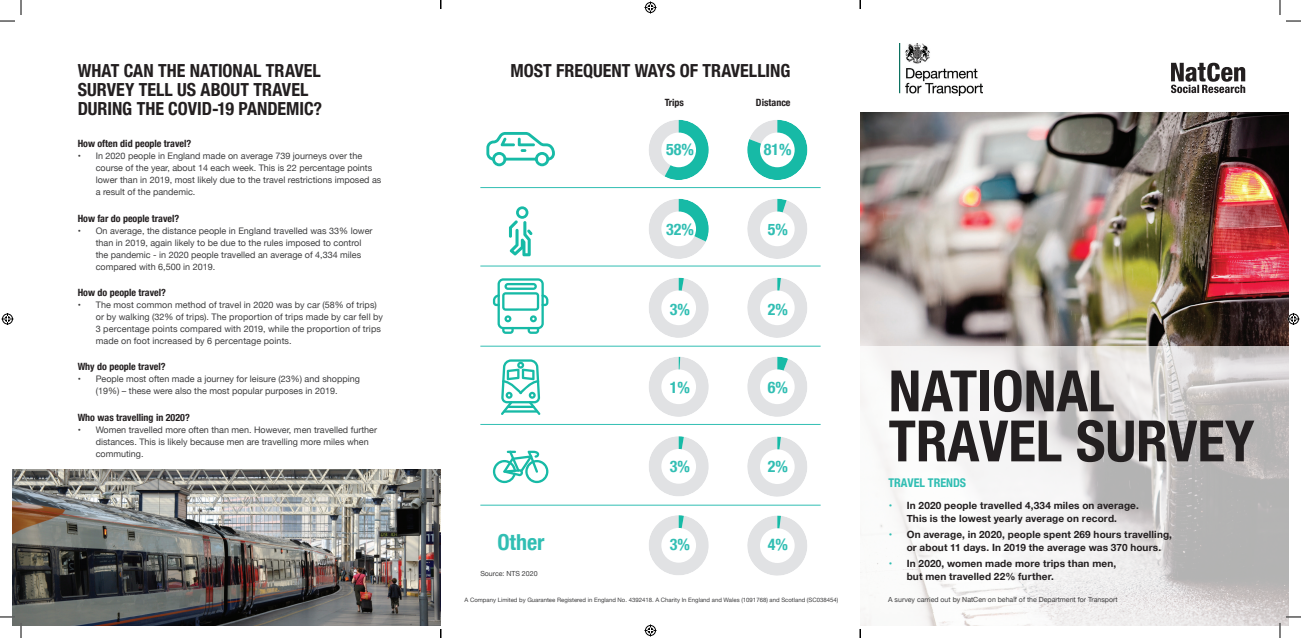
<style>
.page{position:relative;width:1301px;height:638px;background:#fff}
.page>*{position:absolute;margin:0;border:0;box-sizing:border-box;transform-origin:0 0}
.t1{font:700 condensed 57px/50px "Helvetica Neue LT";color:#231f20}
.t2{font:700 condensed 22px "Helvetica Neue LT";color:#31beb3}
.t3{font:700 condensed 18px/19px "Helvetica Neue LT";color:#231f20}
.t4{font:700 condensed 16px "Helvetica Neue LT";color:#31beb3}
.t5{font:700 condensed 12px "Helvetica Neue LT";color:#31beb3}
.t6{font:700 10px/13px "Helvetica Neue";letter-spacing:.015em;color:#231f20}
.t7{font:700 condensed 10px "Helvetica Neue LT";color:#231f20}
.t8{font:9px/12px "Helvetica Neue";color:#3e3e3f}
.t9{font:7px "Helvetica Neue";color:#3e3e3f}
.t10{font:6px "Helvetica Neue";color:#3e3e3f}
.s1{color:#31beb3}
</style>
<div class="page">
<svg style="left:927px;top:625px;width:201px;height:1px"></svg>
<img style="left:900px;top:44px;width:82px;height:52px">
<svg style="left:1171px;top:63px;width:74px;height:30px"></svg>
<img style="left:860px;top:113px;width:428px;height:512px">
<svg style="left:861px;top:346px;width:427px;height:279px"></svg>
<img style="left:12px;top:469px;width:429px;height:156px">
<svg style="left:486px;top:132px;width:69px;height:34px"></svg>
<svg style="left:509px;top:206px;width:23px;height:50px"></svg>
<svg style="left:493px;top:278px;width:55px;height:56px"></svg>
<svg style="left:501px;top:359px;width:39px;height:55px"></svg>
<svg style="left:493px;top:450px;width:55px;height:33px"></svg>
<svg style="left:649px;top:120px;width:60px;height:60px"></svg>
<svg style="left:747px;top:120px;width:60px;height:60px"></svg>
<svg style="left:649px;top:198px;width:60px;height:61px"></svg>
<svg style="left:747px;top:198px;width:60px;height:61px"></svg>
<svg style="left:649px;top:277px;width:60px;height:61px"></svg>
<svg style="left:747px;top:277px;width:60px;height:61px"></svg>
<svg style="left:649px;top:356px;width:60px;height:60px"></svg>
<svg style="left:747px;top:356px;width:60px;height:60px"></svg>
<svg style="left:649px;top:436px;width:60px;height:60px"></svg>
<svg style="left:747px;top:436px;width:60px;height:60px"></svg>
<svg style="left:649px;top:515px;width:60px;height:60px"></svg>
<svg style="left:747px;top:515px;width:60px;height:60px"></svg>
<hr style="left:480px;top:187px;width:340px;height:1px;background:#31beb3">
<hr style="left:480px;top:265px;width:340px;height:1px;background:#31beb3">
<hr style="left:480px;top:346px;width:340px;height:1px;background:#31beb3">
<hr style="left:480px;top:424px;width:340px;height:1px;background:#31beb3">
<hr style="left:480px;top:504px;width:340px;height:1px;background:#31beb3">
<svg style="left:1286px;top:20px;width:15px;height:2px"></svg>
<svg style="left:1286px;top:616px;width:15px;height:1px"></svg>
<svg style="left:0;top:0;width:22px;height:22px"></svg>
<svg style="left:0;top:616px;width:22px;height:21px"></svg>
<svg style="left:1279px;top:0;width:1px;height:15px"></svg>
<svg style="left:1162px;top:567px;width:118px;height:70px"></svg>
<svg style="left:644px;top:2px;width:12px;height:12px"></svg>
<svg style="left:644px;top:624px;width:12px;height:12px"></svg>
<svg style="left:2px;top:313px;width:12px;height:12px"></svg>
<svg style="left:1287px;top:313px;width:12px;height:12px"></svg>
<svg style="left:859px;top:0;width:2px;height:9px"></svg>
<svg style="left:859px;top:629px;width:2px;height:8px"></svg>
<h3 class="t3" style="left:78px;top:61px;width:246px">WHAT CAN THE NATIONAL TRAVEL<br>SURVEY TELL US ABOUT TRAVEL<br>DURING THE COVID-19 PANDEMIC?</h3>
<h3 class="t3" style="left:510px;top:61px;width:281px">MOST FREQUENT WAYS OF TRAVELLING</h3>
<p class="t7" style="left:664px;top:96px;width:21px">Trips</p>
<p class="t7" style="left:756px;top:96px;width:36px">Distance</p>
<h3 class="t4" style="left:666px;top:140px;width:29px">58%</h3>
<p class="t7" style="left:78px;top:137px;width:115px">How often did people travel?</p>
<p class="t8" style="left:96px;top:150px;width:287px;text-indent:-18px">• In 2020 people in England made on average 739 journeys over the course of the year, about 14 each week. This is 22 percentage points lower than in 2019, most likely due to the travel restrictions imposed as a result of the pandemic.</p>
<p class="t7" style="left:78px;top:212px;width:103px">How far do people travel?</p>
<p class="t8" style="left:96px;top:225px;width:278px;text-indent:-18px">• On average, the distance people in England travelled was 33% lower than in 2019, again likely to be due to the rules imposed to control the pandemic - in 2020 people travelled an average of 4,334 miles compared with 6,500 in 2019.</p>
<p class="t7" style="left:78px;top:286px;width:90px">How do people travel?</p>
<p class="t8" style="left:96px;top:299px;width:289px;text-indent:-18px">• The most common method of travel in 2020 was by car (58% of trips) or by walking (32% of trips). The proportion of trips made by car fell by 3 percentage points compared with 2019, while the proportion of trips made on foot increased by 6 percentage points.</p>
<p class="t7" style="left:78px;top:360px;width:89px">Why do people travel?</p>
<p class="t8" style="left:78px;top:373px;width:284px;text-align:center">• People most often made a journey for leisure (23%) and shopping (19%) – these were also the most popular purposes in 2019.</p>
<p class="t7" style="left:78px;top:411px;width:114px">Who was travelling in 2020?</p>
<p class="t8" style="left:96px;top:424px;width:283px;text-indent:-18px">• Women travelled more often than men. However, men travelled further distances. This is likely because men are travelling more miles when commuting.</p>
<h3 class="t4" style="left:764px;top:140px;width:29px">81%</h3>
<h3 class="t4" style="left:768px;top:219px;width:22px">5%</h3>
<h3 class="t4" style="left:666px;top:219px;width:29px">32%</h3>
<h3 class="t4" style="left:768px;top:299px;width:22px">2%</h3>
<h3 class="t4" style="left:670px;top:299px;width:22px">3%</h3>
<h3 class="t4" style="left:768px;top:378px;width:22px">6%</h3>
<h3 class="t4" style="left:670px;top:378px;width:22px">1%</h3>
<h2 class="t2" style="left:497px;top:528px;width:49px">Other</h2>
<h3 class="t4" style="left:670px;top:457px;width:22px">3%</h3>
<h3 class="t4" style="left:670px;top:534px;width:22px">3%</h3>
<h3 class="t4" style="left:768px;top:457px;width:22px">2%</h3>
<h3 class="t4" style="left:768px;top:534px;width:22px">4%</h3>
<p class="t9" style="left:480px;top:568px;width:59px">Source: NTS 2020</p>
<p class="t10" style="left:464px;top:595px;width:375px">A Company Limited by Guarantee Registered in England No. 4392418. A Charity In England and Wales (1091768) and Scotland (SC038454)</p>
<h1 class="t1" style="left:888px;top:365px;width:367px">NATIONAL<br>TRAVEL SURVEY</h1>
<h3 class="t5" style="left:888px;top:475px;width:79px">TRAVEL TRENDS</h3>
<p class="t6" style="left:888px;top:498px;width:252px;text-align:center"><span class="s1">•</span> In 2020 people travelled 4,334 miles on average.<br>This is the lowest yearly average on record.</p>
<p class="t6" style="left:906px;top:527px;width:267px;text-indent:-18px"><span class="s1">•</span> On average, in 2020, people spent 269 hours travelling, or about 11 days. In 2019 the average was 370 hours.</p>
<p class="t6" style="left:906px;top:556px;width:211px;text-indent:-18px"><span class="s1">•</span> In 2020, women made more trips than men, but men travelled 22% further.</p>
<p class="t9" style="left:888px;top:593px;width:231px">A survey carried out by NatCen on behalf of the Department for Transport</p>
</div>
